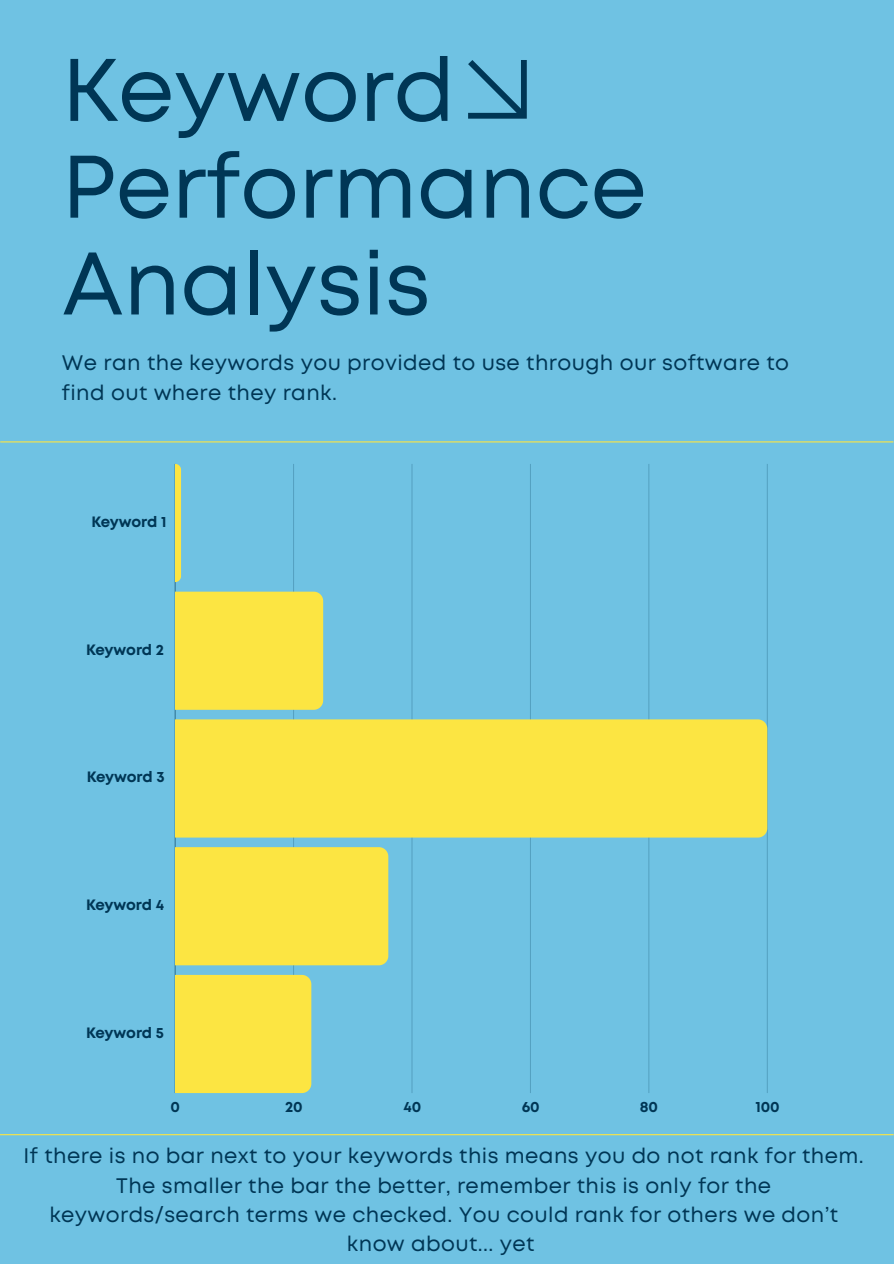
<style>
.page{position:relative;width:894px;height:1264px;background:#fff}
.page>*{position:absolute;margin:0;border:0;box-sizing:border-box;transform-origin:0 0}
.t1{font:88.5px/96.8px "Mont";color:#003655}
.t2{font:21px/29.2px "Mont";letter-spacing:.02em;color:#003655}
.t3{font:700 15px "Mont";letter-spacing:-.01em;color:#003655}
</style>
<div class="page">
<div style="left:0;top:0;width:893px;height:1263px;background:#6fc2e3"></div>
<hr style="left:1px;top:441px;width:891px;height:1px;background:#fce542">
<hr style="left:0;top:1134px;width:893px;height:1px;background:#fce542">
<svg style="left:468px;top:60px;width:58px;height:58px"></svg>
<hr style="left:175px;top:464px;width:1px;height:629px;background:#003655;opacity:.6">
<hr style="left:293px;top:464px;width:1px;height:629px;background:#55a1c2">
<hr style="left:411px;top:464px;width:1px;height:629px;background:#61b0d1">
<hr style="left:530px;top:464px;width:1px;height:629px;background:#54a1c1">
<hr style="left:648px;top:464px;width:1px;height:629px;background:#5daccc">
<hr style="left:766px;top:464px;width:1px;height:629px;background:#69bbdc">
<svg style="left:175px;top:464px;width:6px;height:118px"></svg>
<div style="left:175px;top:591px;width:148px;height:118px;background:#fce542"></div>
<div style="left:175px;top:719px;width:592px;height:118px;background:#fce542"></div>
<div style="left:175px;top:847px;width:213px;height:118px;background:#fce542"></div>
<div style="left:175px;top:974px;width:136px;height:119px;background:#fce542"></div>
<h1 class="t1" style="left:62px;top:42px;width:586px">Keyword<br>Performance<br>Analysis</h1>
<p class="t2" style="left:62px;top:348px;width:728px">We ran the keywords you provided to use through our software to find out where they rank.</p>
<p class="t3" style="left:91px;top:512px;width:76px">Keyword 1</p>
<p class="t3" style="left:86px;top:639px;width:79px">Keyword 2</p>
<p class="t3" style="left:87px;top:767px;width:79px">Keyword 3</p>
<p class="t3" style="left:86px;top:895px;width:79px">Keyword 4</p>
<p class="t3" style="left:86px;top:1022px;width:79px">Keyword 5</p>
<p class="t3" style="left:170px;top:1097px;width:11px">0</p>
<p class="t3" style="left:285px;top:1097px;width:19px">20</p>
<p class="t3" style="left:403px;top:1097px;width:19px">40</p>
<p class="t3" style="left:521px;top:1097px;width:20px">60</p>
<p class="t3" style="left:639px;top:1097px;width:20px">80</p>
<p class="t3" style="left:755px;top:1097px;width:26px">100</p>
<p class="t2" style="left:24px;top:1141px;width:841px;text-align:center">If there is no bar next to your keywords this means you do not rank for them.<br>The smaller the bar the better, remember this is only for the keywords/search terms we checked. You could rank for others we don’t know about... yet</p>
</div>
